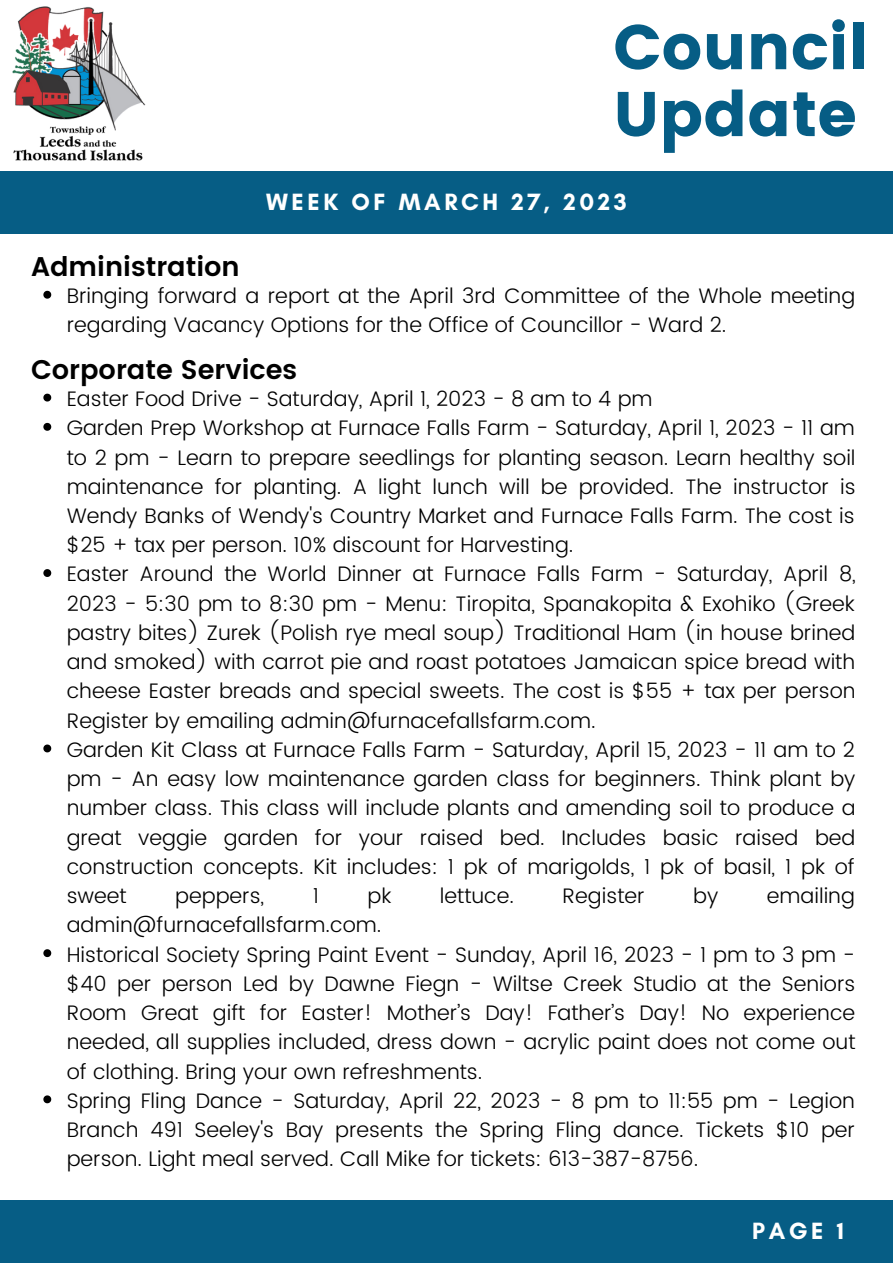
<style>
.page{position:relative;width:893px;height:1264px;background:#fff}
.page>*{position:absolute;margin:0;border:0;box-sizing:border-box;transform-origin:0 0}
.t1{font:63px/66.9px "Poppins";color:#065d85}
.t2{font:600 27px "Poppins";color:#000}
.t3{font:700 24px "Glacial Indifference";letter-spacing:.15em;color:#fff}
.t4{font:300 21px/29.2px "Poppins";color:#000}
</style>
<div class="page">
<div style="left:0;top:172px;width:892px;height:61px;background:#065d85"></div>
<div style="left:0;top:1200px;width:892px;height:62px;background:#065d85"></div>
<img style="left:0;top:6px;width:155px;height:166px">
<svg style="left:43px;top:393px;width:8px;height:8px"></svg>
<svg style="left:43px;top:423px;width:8px;height:8px"></svg>
<svg style="left:43px;top:569px;width:8px;height:8px"></svg>
<svg style="left:43px;top:744px;width:8px;height:8px"></svg>
<svg style="left:43px;top:949px;width:8px;height:8px"></svg>
<svg style="left:43px;top:1095px;width:8px;height:8px"></svg>
<svg style="left:43px;top:291px;width:8px;height:8px"></svg>
<h1 class="t1" style="left:613px;top:14px;width:257px">Council<br>Update</h1>
<p class="t2" style="left:31px;top:251px;width:210px">Administration</p>
<p class="t3" style="left:266px;top:187px;width:362px">WEEK OF MARCH 27, 2023</p>
<p class="t4" style="left:67px;top:281px;width:790px">Bringing forward a report at the April 3rd Committee of the Whole meeting regarding Vacancy Options for the Office of Councillor - Ward 2.</p>
<p class="t2" style="left:31px;top:354px;width:268px">Corporate Services</p>
<p class="t4" style="left:67px;top:384px;width:790px">Easter Food Drive - Saturday, April 1, 2023 - 8 am to 4 pm<br>Garden Prep Workshop at Furnace Falls Farm - Saturday, April 1, 2023 - 11 am to 2 pm - Learn to prepare seedlings for planting season. Learn healthy soil maintenance for planting. A light lunch will be provided. The instructor is Wendy Banks of Wendy's Country Market and Furnace Falls Farm. The cost is $25 + tax per person. 10% discount for Harvesting.<br>Easter Around the World Dinner at Furnace Falls Farm - Saturday, April 8, 2023 - 5:30 pm to 8:30 pm - Menu: Tiropita, Spanakopita &amp; Exohiko (Greek pastry bites) Zurek (Polish rye meal soup) Traditional Ham (in house brined and smoked) with carrot pie and roast potatoes Jamaican spice bread with cheese Easter breads and special sweets. The cost is $55 + tax per person Register by emailing admin@furnacefallsfarm.com.<br>Garden Kit Class at Furnace Falls Farm - Saturday, April 15, 2023 - 11 am to 2 pm - An easy low maintenance garden class for beginners. Think plant by number class. This class will include plants and amending soil to produce a great veggie garden for your raised bed. Includes basic raised bed construction concepts. Kit includes: 1 pk of marigolds, 1 pk of basil, 1 pk of sweet</p>
<p class="t4" style="left:175px;top:881px;width:90px">peppers,</p>
<p class="t4" style="left:313px;top:881px;width:8px">1</p>
<p class="t4" style="left:367px;top:881px;width:25px">pk</p>
<p class="t4" style="left:440px;top:881px;width:76px">lettuce.</p>
<p class="t4" style="left:562px;top:881px;width:83px">Register</p>
<p class="t4" style="left:693px;top:881px;width:27px">by</p>
<p class="t4" style="left:766px;top:881px;width:90px">emailing</p>
<p class="t4" style="left:67px;top:910px;width:790px">admin@furnacefallsfarm.com.<br>Historical Society Spring Paint Event - Sunday, April 16, 2023 - 1 pm to 3 pm - $40 per person Led by Dawne Fiegn - Wiltse Creek Studio at the Seniors Room Great gift for Easter! Mother’s Day! Father’s Day! No experience needed, all supplies included, dress down - acrylic paint does not come out of clothing. Bring your own refreshments.<br>Spring Fling Dance - Saturday, April 22, 2023 - 8 pm to 11:55 pm - Legion Branch 491 Seeley's Bay presents the Spring Fling dance. Tickets $10 per person. Light meal served. Call Mike for tickets: 613-387-8756.</p>
<p class="t3" style="left:752px;top:1215px;width:93px">PAGE 1</p>
</div>
